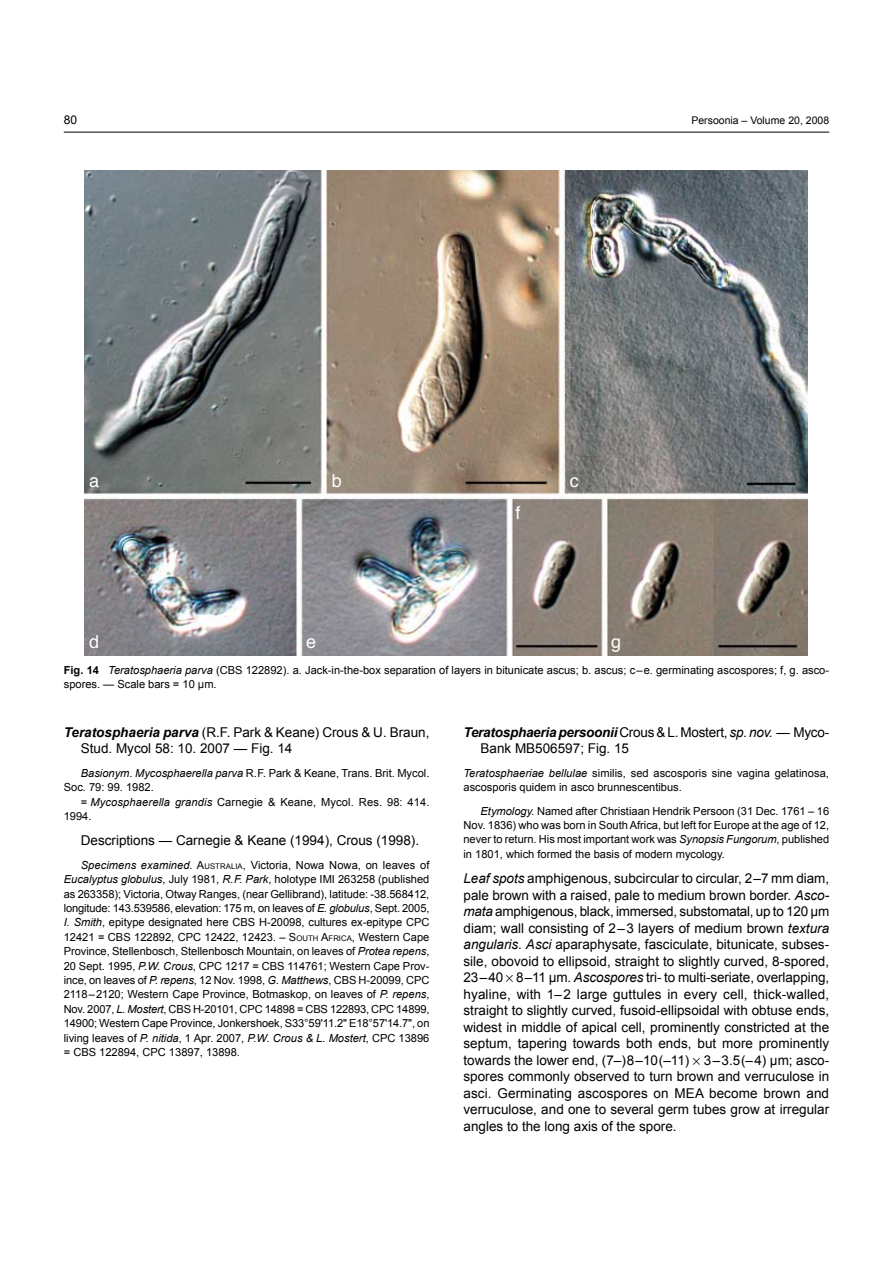
<style>
.page{position:relative;width:893px;height:1263px;background:#fff}
.page>*{position:absolute;margin:0;border:0;box-sizing:border-box;transform-origin:0 0}
.t1{font:18px "Helvetica";color:#fff}
.t2{font:13.5px/16.5px "Arial";color:#000}
.t3{font:12px "Arial";color:#000}
.t4{font:11.1px/14.4px "Arial";color:#000}
.t5{font:10.5px "Arial";color:#000}
.s1{font-weight:700}
.s2{font-style:italic}
.s3{font-weight:700;font-style:italic}
.s4{font-size:7.8px}
</style>
<div class="page">
<hr style="left:64px;top:132px;width:765px;height:1px;background:#000">
<img style="left:84px;top:170px;width:723px;height:485px">
<p class="t3" style="left:64px;top:113px;width:15px">80</p>
<p class="t5" style="left:691px;top:114px;width:139px">Persoonia – Volume 20, 2008</p>
<h1 class="t1" style="left:89px;top:465px;width:12px">a</h1>
<h1 class="t1" style="left:89px;top:626px;width:12px">d</h1>
<h1 class="t1" style="left:332px;top:465px;width:12px">b</h1>
<h1 class="t1" style="left:570px;top:465px;width:10px">c</h1>
<h1 class="t1" style="left:516px;top:497px;width:7px">f</h1>
<h1 class="t1" style="left:306px;top:626px;width:12px">e</h1>
<h1 class="t1" style="left:611px;top:626px;width:12px">g</h1>
<p class="t4" style="left:64px;top:663px;width:767px"><span class="s1">Fig. 14</span> <span class="s2">Teratosphaeria parva</span> (CBS 122892). a. Jack-in-the-box separation of layers in bitunicate ascus; b. ascus; c–e. germinating ascospores; f, g. asco&shy;spores. — Scale bars = 10 µm.</p>
<p class="t2" style="left:81px;top:724px;width:350px;text-indent:-17px"><span class="s3">Teratosphaeria parva</span> (R.F. Park &amp; Keane) Crous &amp; U. Braun,<br>Stud. Mycol 58: 10. 2007 — Fig. 14</p>
<p class="t4" style="left:64px;top:766px;width:367px;text-indent:17px"><span class="s2">Basionym</span>. <span class="s2">Mycosphaerella parva</span> R.F. Park &amp; Keane, Trans. Brit. Mycol.<br>Soc. 79: 99. 1982.</p>
<p class="t4" style="left:64px;top:794px;width:367px;text-indent:17px">= <span class="s2">Mycosphaerella grandis</span> Carnegie &amp; Keane, Mycol. Res. 98: 414.<br>1994.</p>
<p class="t2" style="left:81px;top:832px;width:340px">Descriptions — Carnegie &amp; Keane (1994), Crous (1998).</p>
<p class="t4" style="left:64px;top:858px;width:367px;text-align:justify;text-indent:17px"><span class="s2">Specimens examined</span>. A<span class="s4">ustralia</span>, Victoria, Nowa Nowa, on leaves of <span class="s2">Eucalyptus globulus</span>, July 1981, <span class="s2">R.F. Park</span>, holotype IMI 263258 (published as 263358); Victoria, Otway Ranges, (near Gellibrand), latitude: -38.568412, longitude: 143.539586, elevation: 175 m, on leaves of <span class="s2">E. globulus</span>, Sept. 2005, <span class="s2">I. Smith</span>, epitype designated here CBS H-20098, cultures ex-epitype CPC 12421 = CBS 122892, CPC 12422, 12423. – S<span class="s4">outh</span> A<span class="s4">frica</span>, Western Cape Province, Stellenbosch, Stellenbosch Mountain, on leaves of <span class="s2">Protea repens</span>, 20 Sept. 1995, <span class="s2">P.W. Crous</span>, CPC 1217 = CBS 114761; Western Cape Prov&shy;ince, on leaves of <span class="s2">P. repens</span>, 12 Nov. 1998, <span class="s2">G. Matthews</span>, CBS H-20099, CPC 2118–2120; Western Cape Province, Botmaskop, on leaves of <span class="s2">P. repens</span>, Nov. 2007, <span class="s2">L. Mostert</span>, CBS H-20101, CPC 14898 = CBS 122893, CPC 14899, 14900; Western Cape Province, Jonkershoek, S33°59'11.2" E18°57'14.7", on living leaves of <span class="s2">P. nitida</span>, 1 Apr. 2007, <span class="s2">P.W. Crous &amp; L. Mostert</span>, CPC 13896 = CBS 122894, CPC 13897, 13898.</p>
<p class="t2" style="left:480px;top:724px;width:349px;text-indent:-17px"><span class="s3">Teratosphaeria persoonii</span> Crous &amp; L. Mostert, <span class="s2">sp. nov.</span> — Myco-<br>Bank MB506597; Fig. 15</p>
<p class="t4" style="left:463px;top:766px;width:367px"><span class="s2">Teratosphaeriae bellulae</span> similis, sed ascosporis sine vagina gelatinosa, ascosporis quidem in asco brunnescentibus.</p>
<p class="t4" style="left:463px;top:803px;width:367px;text-align:justify;text-indent:17px"><span class="s2">Etymology.</span> Named after Christiaan Hendrik Persoon (31 Dec. 1761 – 16<br>Nov. 1836) who was born in South Africa, but left for Europe at the age of 12, never to return. His most important work was <span class="s2">Synopsis Fungorum</span>, published in 1801, which formed the basis of modern mycology.</p>
<p class="t2" style="left:463px;top:870px;width:367px;text-align:justify"><span class="s2">Leaf spots</span> amphigenous, subcircular to circular, 2–7 mm diam, pale brown with a raised, pale to medium brown border. <span class="s2">Asco&shy;mata</span> amphigenous, black, immersed, substomatal, up to 120 µm diam; wall consisting of 2–3 layers of medium brown <span class="s2">textura angularis</span>. <span class="s2">Asci</span> aparaphysate, fasciculate, bitunicate, subses&shy;sile, obovoid to ellipsoid, straight to slightly curved, 8-spored, 23–40 8–11 µm. <span class="s2">Ascospores</span> tri- to multi-seriate, overlapping, hyaline, with 1–2 large guttules in every cell, thick-walled, straight to slightly curved, fusoid-ellipsoidal with obtuse ends, widest in middle of apical cell, prominently constricted at the septum, tapering towards both ends, but more prominently towards the lower end, (7–)8–10(–11) 3–3.5(–4) µm; asco&shy;spores commonly observed to turn brown and verruculose in asci. Germinating ascospores on MEA become brown and verruculose, and one to several germ tubes grow at irregular angles to the long axis of the spore.</p>
</div>
